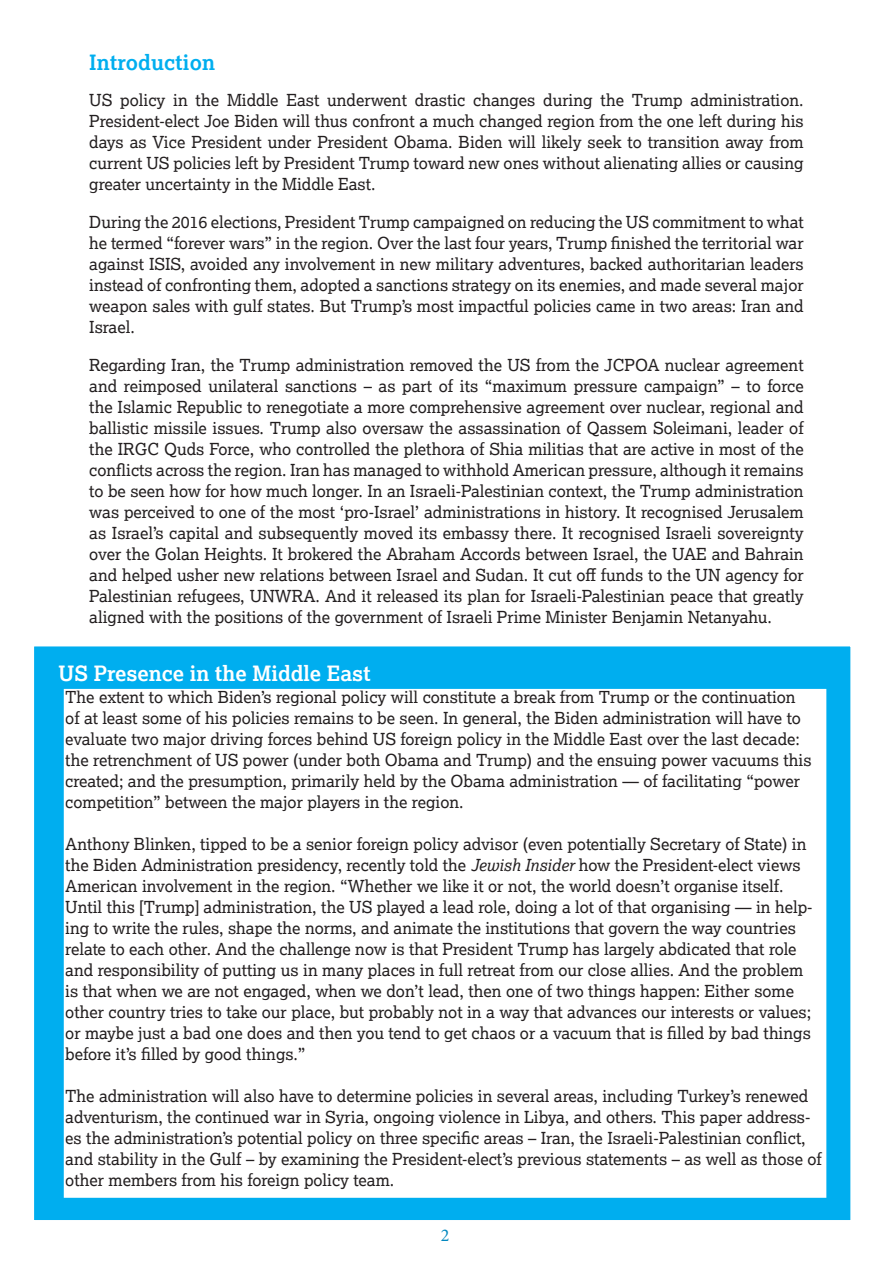
<style>
.page{position:relative;width:893px;height:1263px;background:#fff}
.page>*{position:absolute;margin:0;border:0;box-sizing:border-box;transform-origin:0 0}
.t1{font:700 21px "Lexia";color:#fff}
.List_Paragraph{font:700 21px "Lexia";letter-spacing:.01em;color:#00aeef}
.t2{font:18px "Minion Pro";color:#0388bf}
.t3{font:16.5px/21px "Lexia";color:#231f20;text-align:justify}
.s1{font-style:italic}
</style>
<div class="page">
<div style="left:33px;top:646px;width:818px;height:575px;background:#00aeef"></div>
<div style="left:65px;top:690px;width:761px;height:507px;background:#fff"></div>
<p class="List_Paragraph" style="left:89px;top:49px;width:128px">Introduction</p>
<p class="t3" style="left:89px;top:89px;width:716px">US policy in the Middle East underwent drastic changes during the Trump administration.<br>President-elect Joe Biden will thus confront a much changed region from the one left during his days as Vice President under President Obama. Biden will likely seek to transition away from current US policies left by President Trump toward new ones without alienating allies or causing greater uncertainty in the Middle East.</p>
<p class="t3" style="left:89px;top:211px;width:716px">During the 2016 elections, President Trump campaigned on reducing the US commitment to what he termed “forever wars” in the region. Over the last four years, Trump finished the territorial war against ISIS, avoided any involvement in new military adventures, backed authoritarian leaders instead of confronting them, adopted a sanctions strategy on its enemies, and made several major weapon sales with gulf states. But Trump’s most impactful policies came in two areas: Iran and Israel.</p>
<p class="t3" style="left:89px;top:354px;width:716px">Regarding Iran, the Trump administration removed the US from the JCPOA nuclear agreement and reimposed unilateral sanctions – as part of its “maximum pressure campaign” – to force the Islamic Republic to renegotiate a more comprehensive agreement over nuclear, regional and ballistic missile issues. Trump also oversaw the assassination of Qassem Soleimani, leader of the IRGC Quds Force, who controlled the plethora of Shia militias that are active in most of the conflicts across the region. Iran has managed to withhold American pressure, although it remains to be seen how for how much longer. In an Israeli-Palestinian context, the Trump administration was perceived to one of the most ‘pro-Israel’ administrations in history. It recognised Jerusalem as Israel’s capital and subsequently moved its embassy there. It recognised Israeli sovereignty over the Golan Heights. It brokered the Abraham Accords between Israel, the UAE and Bahrain and helped usher new relations between Israel and Sudan. It cut off funds to the UN agency for Palestinian refugees, UNWRA. And it released its plan for Israeli-Palestinian peace that greatly aligned with the positions of the government of Israeli Prime Minister Benjamin Netanyahu.</p>
<p class="t1" style="left:59px;top:660px;width:313px">US Presence in the Middle East</p>
<p class="t3" style="left:65px;top:686px;width:748px;text-align:left">The extent to which Biden’s regional policy will constitute a break from Trump or the continuation of at least some of his policies remains to be seen. In general, the Biden administration will have to evaluate two major driving forces behind US foreign policy in the Middle East over the last decade: the retrenchment of US power (under both Obama and Trump) and the ensuing power vacuums this created; and the presumption, primarily held by the Obama administration — of facilitating “power competition” between the major players in the region.</p>
<p class="t3" style="left:65px;top:833px;width:749px;text-align:left">Anthony Blinken, tipped to be a senior foreign policy advisor (even potentially Secretary of State) in the Biden Administration presidency, recently told the <span class="s1">Jewish Insider</span> how the President-elect views American involvement in the region. “Whether we like it or not, the world doesn’t organise itself.<br>Until this [Trump] administration, the US played a lead role, doing a lot of that organising — in help&shy;ing to write the rules, shape the norms, and animate the institutions that govern the way countries relate to each other. And the challenge now is that President Trump has largely abdicated that role and responsibility of putting us in many places in full retreat from our close allies. And the problem is that when we are not engaged, when we don’t lead, then one of two things happen: Either some other country tries to take our place, but probably not in a way that advances our interests or values; or maybe just a bad one does and then you tend to get chaos or a vacuum that is filled by bad things before it’s filled by good things.”</p>
<p class="t3" style="left:65px;top:1085px;width:758px;text-align:left">The administration will also have to determine policies in several areas, including Turkey’s renewed adventurism, the continued war in Syria, ongoing violence in Libya, and others. This paper address&shy;es the administration’s potential policy on three specific areas – Iran, the Israeli-Palestinian conflict, and stability in the Gulf – by examining the President-elect’s previous statements – as well as those of other members from his foreign policy team.</p>
<p class="t2" style="left:441px;top:1223px;width:10px">2</p>
</div>
